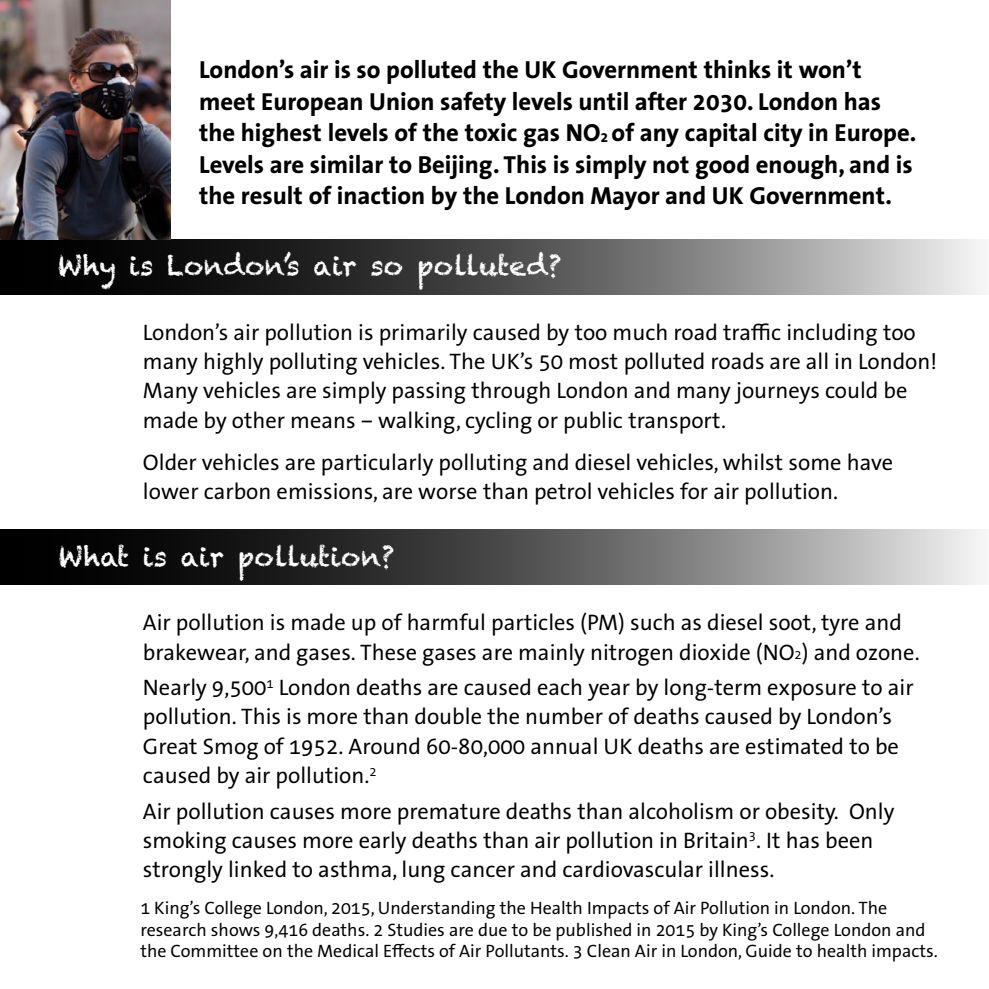
<style>
.page{position:relative;width:989px;height:989px;background:#fff}
.page>*{position:absolute;margin:0;border:0;box-sizing:border-box;transform-origin:0 0}
.heading{font:27px "Chalkduster";color:#fff}
.t1{font:700 24.75px/31.5px "The Sans Office";color:#000}
.t2{font:22.5px/29.2px "The Sans Office";color:#000}
.t3{font:18px/21.6px "The Sans Office";color:#000}
.s1{font-size:14.4px}
.s2{font-size:13.05px}
</style>
<div class="page">
<svg style="left:0;top:529px;width:983px;height:56px;background:#585858"></svg>
<svg style="left:0;top:239px;width:983px;height:56px;background:#585858"></svg>
<img style="left:0;top:0;width:171px;height:239px">
<p class="t1" style="left:199px;top:54px;width:719px">London’s air is so polluted the UK Government thinks it won’t meet European Union safety levels until after 2030. London has the highest levels of the toxic gas NO<span class="s1">2</span> of any capital city in Europe.<br>Levels are similar to Beijing. This is simply not good enough, and is the result of inaction by the London Mayor and UK Government.</p>
<p class="heading" style="left:58px;top:250px;width:505px">Why is London’s air so polluted?</p>
<p class="t2" style="left:143px;top:317px;width:795px">London’s air pollution is primarily caused by too much road traffic including too many highly polluting vehicles. The UK’s 50 most polluted roads are all in London!<br>Many vehicles are simply passing through London and many journeys could be made by other means – walking, cycling or public transport.</p>
<p class="t2" style="left:143px;top:447px;width:751px">Older vehicles are particularly polluting and diesel vehicles, whilst some have lower carbon emissions, are worse than petrol vehicles for air pollution.</p>
<p class="heading" style="left:58px;top:540px;width:337px">What is air pollution?</p>
<p class="t2" style="left:143px;top:607px;width:778px">Air pollution is made up of harmful particles (PM) such as diesel soot, tyre and brakewear, and gases. These gases are mainly nitrogen dioxide (NO<span class="s2">2</span>) and ozone.</p>
<p class="t2" style="left:143px;top:672px;width:772px">Nearly 9,500<sup>1</sup> London deaths are caused each year by long-term exposure to air pollution. This is more than double the number of deaths caused by London’s Great Smog of 1952. Around 60-80,000 annual UK deaths are estimated to be caused by air pollution.<sup>2</sup></p>
<p class="t2" style="left:143px;top:796px;width:753px">Air pollution causes more premature deaths than alcoholism or obesity. Only smoking causes more early deaths than air pollution in Britain<sup>3</sup>. It has been strongly linked to asthma, lung cancer and cardiovascular illness.</p>
<p class="t3" style="left:140px;top:896px;width:799px">1 King’s College London, 2015, Understanding the Health Impacts of Air Pollution in London. The research shows 9,416 deaths. 2 Studies are due to be published in 2015 by King’s College London and the Committee on the Medical Effects of Air Pollutants. 3 Clean Air in London, Guide to health impacts.</p>
</div>
